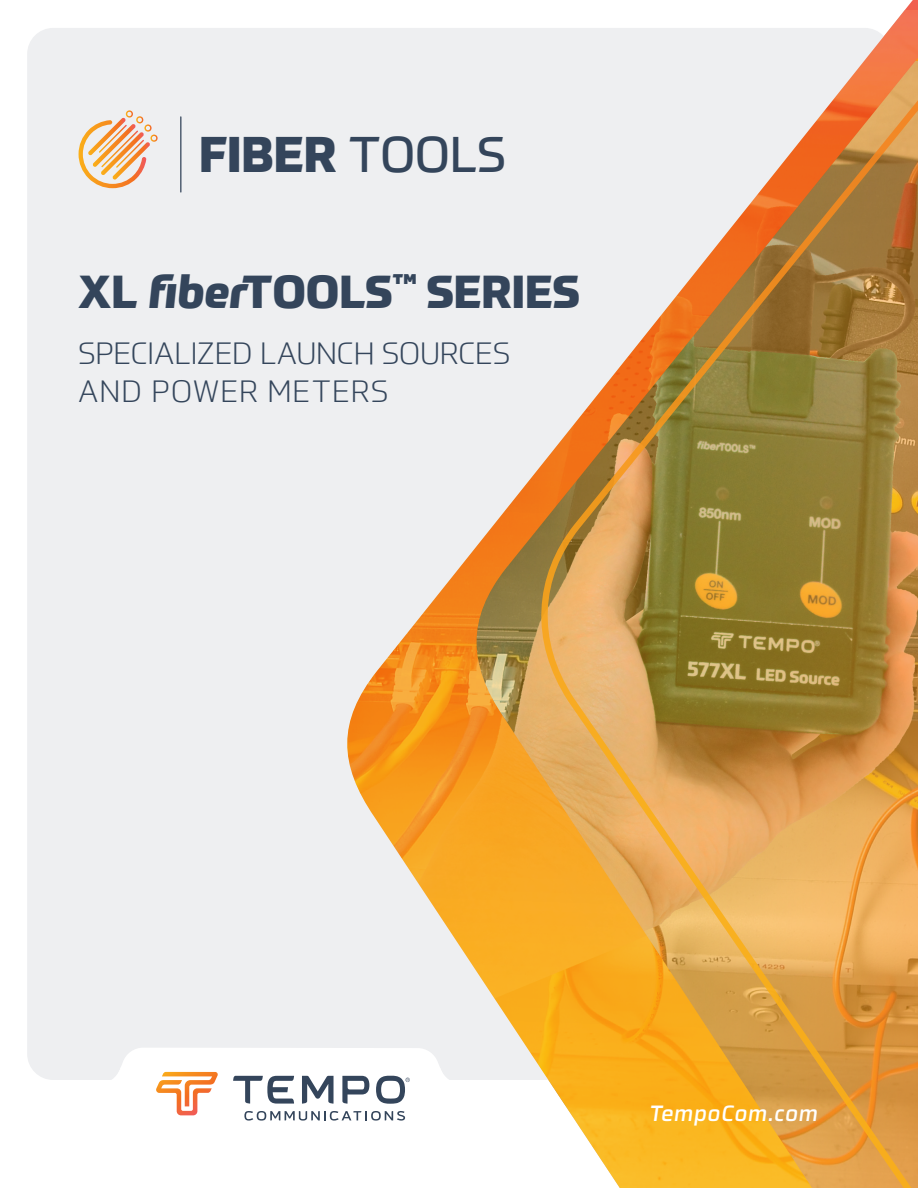
<style>
.page{position:relative;width:918px;height:1188px;background:#fff}
.page>*{position:absolute;margin:0;border:0;box-sizing:border-box;transform-origin:0 0}
.t1{font:800 48.75px "Prometo";color:#34455b}
.t2{font:800 45px "Prometo";color:#34455b}
.t3{font:300 30px/37.5px "Prometo";letter-spacing:.005em;color:#34455b}
.t4{font:500 22.5px "Saira";color:#fff}
.s1{font-weight:400}
</style>
<div class="page">
<div style="left:27px;top:28px;width:864px;height:1052px;background:#eeeff1;border-radius:26px"></div>
<hr style="left:180px;top:117px;width:1px;height:75px;background:#34455b">
<svg style="left:79px;top:110px;width:79px;height:78px"></svg>
<svg style="left:112px;top:1048px;width:225px;height:73px"></svg>
<img style="left:337px;top:10px;width:581px;height:1111px">
<svg style="left:533px;top:63px;width:385px;height:1125px"></svg>
<h1 class="t1" style="left:199px;top:124px;width:308px">FIBER <span class="s1">TOOLS</span></h1>
<p class="t2" style="left:79px;top:263px;width:503px">XL fiberTOOLS<sup>™</sup> SERIES</p>
<p class="t3" style="left:79px;top:335px;width:433px">SPECIALIZED LAUNCH SOURCES<br>AND POWER METERS</p>
<p class="t4" style="left:649px;top:1096px;width:175px">TempoCom.com</p>
</div>
